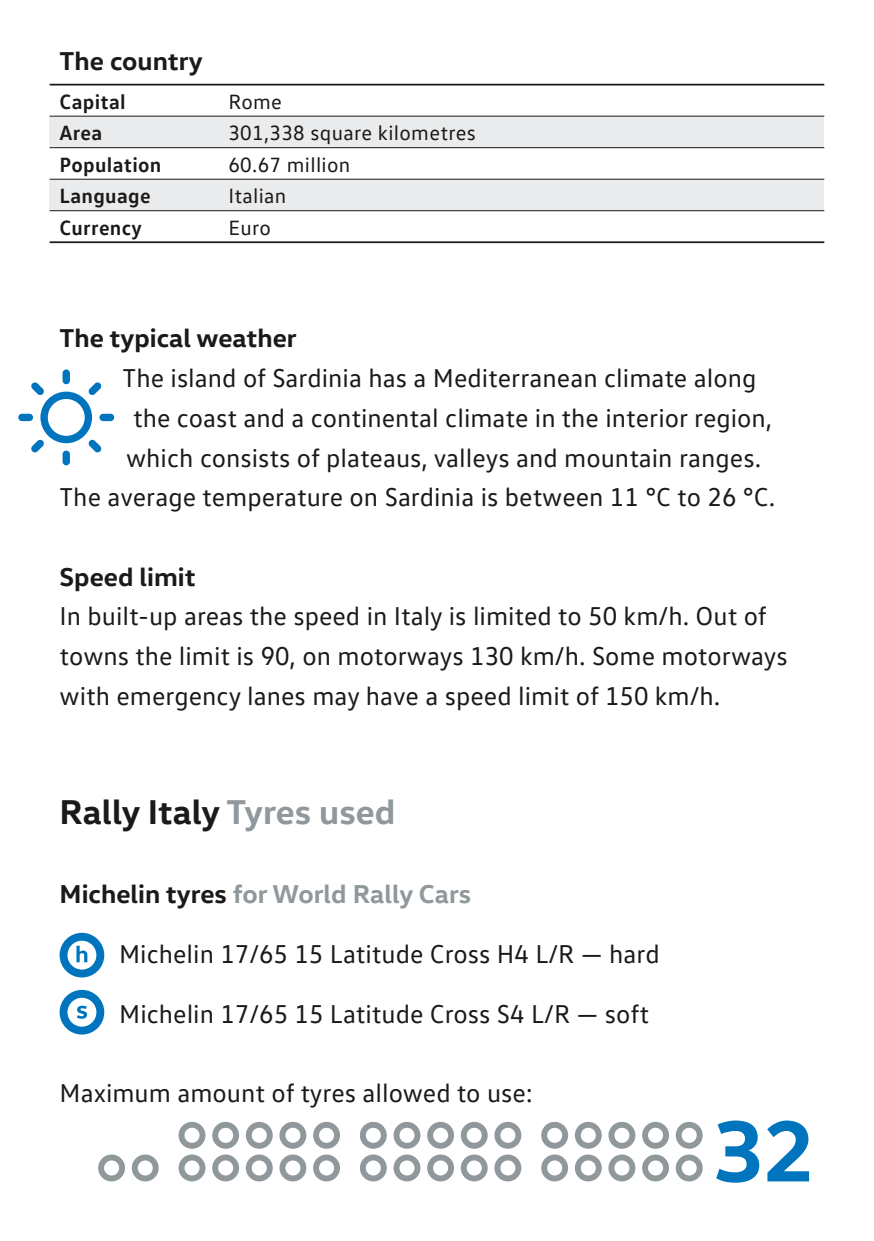
<style>
.page{position:relative;width:874px;height:1241px;background:#fff}
.page>*{position:absolute;margin:0;border:0;box-sizing:border-box;transform-origin:0 0}
.t1{font:700 87.5px "VW Head";color:#0075be}
.t2{font:700 35px "VW Head";color:#1a1a18}
.t3{font:26.25px/39.6px "VW Text";color:#1a1a18}
.t4{font:700 26.25px "VW Head";color:#1a1a18}
.t5{font:700 26.25px "VW Head";color:#90989c}
.t6{font:21px "VW Text";letter-spacing:.015em;color:#1a1a18}
.t7{font:700 21px "VW Text";letter-spacing:.015em;color:#1a1a18}
.s1{color:#90989c}
.s2{color:#1a1a18}
</style>
<div class="page">
<div style="left:50px;top:116px;width:773px;height:32px;background:#e9ebec"></div>
<div style="left:50px;top:179px;width:773px;height:32px;background:#e9ebec"></div>
<hr style="left:50px;top:115px;width:773px;height:2px;background:#1a1a18">
<hr style="left:50px;top:147px;width:773px;height:1px;background:#1a1a18">
<hr style="left:50px;top:178px;width:773px;height:2px;background:#1a1a18">
<hr style="left:50px;top:210px;width:773px;height:1px;background:#1a1a18">
<hr style="left:50px;top:84px;width:773px;height:1px;background:#1a1a18">
<hr style="left:50px;top:241px;width:773px;height:2px;background:#1a1a18">
<div style="left:641px;top:1121px;width:27px;height:27px;border:6px solid #90989c;border-radius:50%"></div>
<div style="left:641px;top:1154px;width:27px;height:27px;border:6px solid #90989c;border-radius:50%"></div>
<div style="left:574px;top:1121px;width:27px;height:27px;border:6px solid #90989c;border-radius:50%"></div>
<div style="left:574px;top:1154px;width:27px;height:27px;border:6px solid #90989c;border-radius:50%"></div>
<div style="left:541px;top:1121px;width:27px;height:27px;border:6px solid #90989c;border-radius:50%"></div>
<div style="left:541px;top:1154px;width:27px;height:27px;border:6px solid #90989c;border-radius:50%"></div>
<div style="left:675px;top:1121px;width:27px;height:27px;border:6px solid #90989c;border-radius:50%"></div>
<div style="left:675px;top:1154px;width:27px;height:27px;border:6px solid #90989c;border-radius:50%"></div>
<div style="left:608px;top:1121px;width:27px;height:27px;border:6px solid #90989c;border-radius:50%"></div>
<div style="left:608px;top:1154px;width:27px;height:27px;border:6px solid #90989c;border-radius:50%"></div>
<div style="left:360px;top:1121px;width:26px;height:27px;border:6px solid #90989c;border-radius:50%"></div>
<div style="left:360px;top:1154px;width:26px;height:27px;border:6px solid #90989c;border-radius:50%"></div>
<div style="left:460px;top:1121px;width:27px;height:27px;border:6px solid #90989c;border-radius:50%"></div>
<div style="left:460px;top:1154px;width:27px;height:27px;border:6px solid #90989c;border-radius:50%"></div>
<div style="left:427px;top:1121px;width:27px;height:27px;border:6px solid #90989c;border-radius:50%"></div>
<div style="left:427px;top:1154px;width:27px;height:27px;border:6px solid #90989c;border-radius:50%"></div>
<div style="left:494px;top:1121px;width:27px;height:27px;border:6px solid #90989c;border-radius:50%"></div>
<div style="left:494px;top:1154px;width:27px;height:27px;border:6px solid #90989c;border-radius:50%"></div>
<div style="left:393px;top:1121px;width:27px;height:27px;border:6px solid #90989c;border-radius:50%"></div>
<div style="left:393px;top:1154px;width:27px;height:27px;border:6px solid #90989c;border-radius:50%"></div>
<div style="left:178px;top:1121px;width:27px;height:27px;border:6px solid #90989c;border-radius:50%"></div>
<div style="left:178px;top:1154px;width:27px;height:27px;border:6px solid #90989c;border-radius:50%"></div>
<div style="left:279px;top:1121px;width:27px;height:27px;border:6px solid #90989c;border-radius:50%"></div>
<div style="left:279px;top:1154px;width:27px;height:27px;border:6px solid #90989c;border-radius:50%"></div>
<div style="left:246px;top:1121px;width:26px;height:27px;border:6px solid #90989c;border-radius:50%"></div>
<div style="left:246px;top:1154px;width:26px;height:27px;border:6px solid #90989c;border-radius:50%"></div>
<div style="left:313px;top:1121px;width:27px;height:27px;border:6px solid #90989c;border-radius:50%"></div>
<div style="left:313px;top:1154px;width:27px;height:27px;border:6px solid #90989c;border-radius:50%"></div>
<div style="left:212px;top:1121px;width:27px;height:27px;border:6px solid #90989c;border-radius:50%"></div>
<div style="left:212px;top:1154px;width:27px;height:27px;border:6px solid #90989c;border-radius:50%"></div>
<div style="left:98px;top:1154px;width:27px;height:27px;border:6px solid #90989c;border-radius:50%"></div>
<div style="left:132px;top:1154px;width:27px;height:27px;border:6px solid #90989c;border-radius:50%"></div>
<div style="left:63px;top:369px;width:7px;height:15px;background:#0075be;border-radius:4px"></div>
<div style="left:63px;top:450px;width:7px;height:15px;background:#0075be;border-radius:4px"></div>
<div style="left:18px;top:413px;width:15px;height:8px;background:#0075be;border-radius:4px"></div>
<div style="left:99px;top:413px;width:15px;height:8px;background:#0075be;border-radius:4px"></div>
<svg style="left:31px;top:382px;width:71px;height:70px"></svg>
<div style="left:60px;top:989px;width:44px;height:45px;border:8px solid #0075be;border-radius:50%"></div>
<svg style="left:77px;top:1005px;width:10px;height:13px"></svg>
<div style="left:60px;top:932px;width:44px;height:45px;border:8px solid #0075be;border-radius:50%"></div>
<svg style="left:76px;top:945px;width:11px;height:17px"></svg>
<p class="t4" style="left:60px;top:43px;width:144px">The country</p>
<p class="t7" style="left:60px;top:88px;width:68px">Capital</p>
<p class="t6" style="left:228px;top:88px;width:55px">Rome</p>
<p class="t7" style="left:60px;top:119px;width:44px">Area</p>
<p class="t6" style="left:228px;top:120px;width:249px">301,338 square kilometres</p>
<p class="t7" style="left:60px;top:151px;width:103px">Population</p>
<p class="t6" style="left:228px;top:151px;width:123px">60.67 million</p>
<p class="t7" style="left:60px;top:182px;width:93px">Language</p>
<p class="t6" style="left:228px;top:183px;width:59px">Italian</p>
<p class="t7" style="left:60px;top:214px;width:84px">Currency</p>
<p class="t6" style="left:228px;top:214px;width:44px">Euro</p>
<p class="t4" style="left:60px;top:321px;width:239px">The typical weather</p>
<p class="t3" style="left:123px;top:357px;width:635px">The island of Sardinia has a Mediterranean climate along</p>
<p class="t3" style="left:133px;top:397px;width:640px">the coast and a continental climate in the interior region,</p>
<p class="t3" style="left:126px;top:437px;width:636px">which consists of plateaus, valleys and mountain ranges.</p>
<p class="t3" style="left:60px;top:477px;width:717px">The average temperature on Sardinia is between 11 °C to 26 °C.</p>
<p class="t4" style="left:60px;top:559px;width:137px">Speed limit</p>
<p class="t3" style="left:60px;top:596px;width:729px">In built-up areas the speed in Italy is limited to 50 km/h. Out of towns the limit is 90, on motorways 130 km/h. Some motorways with emergency lanes may have a speed limit of 150 km/h.</p>
<h2 class="t2" style="left:60px;top:789px;width:337px">Rally Italy <span class="s1">Tyres used</span></h2>
<p class="t5" style="left:60px;top:877px;width:413px"><span class="s2">Michelin tyres</span> for World Rally Cars</p>
<p class="t3" style="left:119px;top:933px;width:542px">Michelin 17/65 15 Latitude Cross H4 L/R — hard</p>
<p class="t3" style="left:119px;top:992px;width:531px">Michelin 17/65 15 Latitude Cross S4 L/R — soft</p>
<p class="t3" style="left:60px;top:1072px;width:474px">Maximum amount of tyres allowed to use:</p>
<h1 class="t1" style="left:712px;top:1093px;width:103px">32</h1>
</div>
